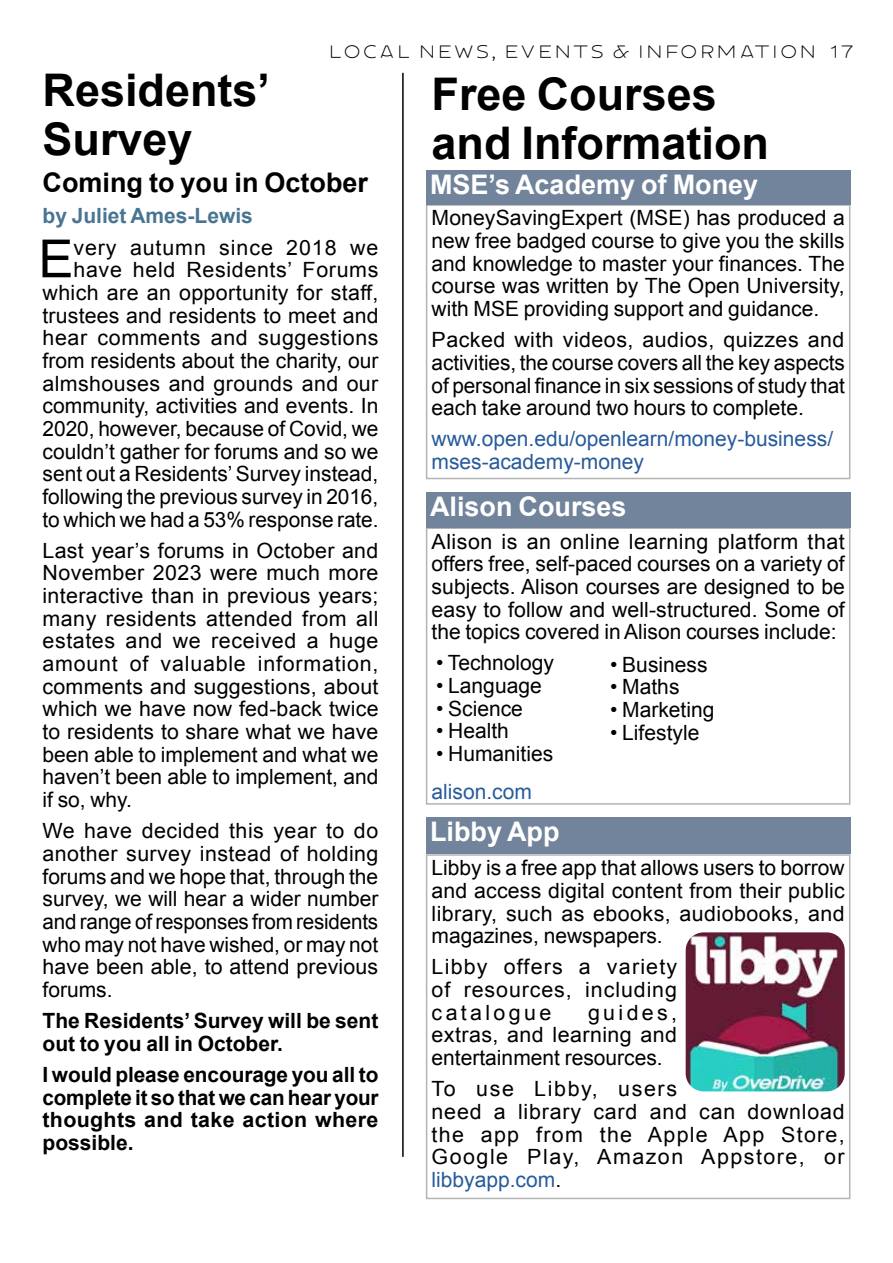
<style>
.page{position:relative;width:893px;height:1263px;background:#fff}
.page>*{position:absolute;margin:0;border:0;box-sizing:border-box;transform-origin:0 0}
.t1{font:52.65px "Arial";color:#000}
.t2{font:700 45px/48.6px "Arial";color:#000}
.t3{font:700 27px "Arial";color:#fff}
.t4{font:700 27px "Arial";color:#000}
.t5{font:21px/22.6px "Arial";color:#000;text-align:justify}
.t6{font:700 21px/22.6px "Arial";color:#000}
.t7{font:21px/22.6px "Arial";letter-spacing:.06em;color:#000}
.t8{font:21px/22.6px "Arial";color:#275b9b}
.t9{font:21px "Modesto Open Inline Fill";color:#000}
.t10{font:700 21px "Arial";color:#497593}
.s1{color:#fff}
.s2{color:#275b9b}
</style>
<div class="page">
<hr style="left:402px;top:73px;width:2px;height:1084px;background:#000">
<div style="left:426px;top:204px;width:424px;height:275px;border:2px solid #b5b4b4"></div>
<div style="left:426px;top:170px;width:424px;height:34px;background:#71849b"></div>
<div style="left:426px;top:527px;width:424px;height:278px;border:2px solid #b5b4b4"></div>
<div style="left:426px;top:492px;width:424px;height:35px;background:#71849b"></div>
<div style="left:426px;top:854px;width:424px;height:345px;border:2px solid #b5b4b4"></div>
<img style="left:686px;top:932px;width:159px;height:159px">
<div style="left:426px;top:817px;width:424px;height:37px;background:#71849b"></div>
<p class="t9" style="left:327px;top:44px;width:528px">LOCAL NEWS, EVENTS &amp; INFORMATION <span class="s1">17</span></p>
<h2 class="t2" style="left:43px;top:67px;width:229px">Residents’<br>Survey</h2>
<p class="t4" style="left:43px;top:165px;width:327px">Coming to you in October</p>
<p class="t10" style="left:43px;top:202px;width:212px">by Juliet Ames-Lewis</p>
<h1 class="t1" style="left:38px;top:224px;width:37px">E</h1>
<p class="t5" style="left:43px;top:236px;width:338px;text-align:right">very autumn since 2018 we have held Residents’ Forums which are an opportunity for staff, trustees and residents to meet and hear comments and suggestions from residents about the charity, our almshouses and grounds and our community, activities and events. In 2020, however, because of Covid, we couldn’t gather for forums and so we sent out a Residents’ Survey instead, following the previous survey in 2016, to which we had a 53% response rate.</p>
<p class="t5" style="left:43px;top:539px;width:338px">Last year’s forums in October and November 2023 were much more interactive than in previous years; many residents attended from all estates and we received a huge amount of valuable information, comments and suggestions, about which we have now fed-back twice to residents to share what we have been able to implement and what we haven’t been able to implement, and if so, why.</p>
<p class="t5" style="left:43px;top:820px;width:337px">We have decided this year to do another survey instead of holding forums and we hope that, through the survey, we will hear a wider number and range of responses from residents who may not have wished, or may not have been able, to attend previous forums.</p>
<p class="t6" style="left:43px;top:1010px;width:337px">The Residents’ Survey will be sent out to you all in October.</p>
<p class="t6" style="left:43px;top:1064px;width:337px;text-align:justify">I would please encourage you all to complete it so that we can hear your thoughts and take action where possible.</p>
<h2 class="t2" style="left:432px;top:72px;width:339px">Free Courses and Information</h2>
<p class="t3" style="left:430px;top:166px;width:330px">MSE’s Academy of Money</p>
<p class="t5" style="left:432px;top:207px;width:415px">MoneySavingExpert (MSE) has produced a new free badged course to give you the skills and knowledge to master your finances. The course was written by The Open University, with MSE providing support and guidance.</p>
<p class="t5" style="left:432px;top:329px;width:415px">Packed with videos, audios, quizzes and activities, the course covers all the key aspects of personal finance in six sessions of study that each take around two hours to complete.</p>
<p class="t8" style="left:432px;top:428px;width:403px">www.open.edu/openlearn/money-business/ mses-academy-money</p>
<p class="t3" style="left:430px;top:489px;width:198px">Alison Courses</p>
<p class="t5" style="left:432px;top:530px;width:415px">Alison is an online learning platform that offers free, self-paced courses on a variety of subjects. Alison courses are designed to be easy to follow and well-structured. Some of the topics covered in Alison courses include:</p>
<p class="t5" style="left:436px;top:652px;width:119px">• Technology</p>
<p class="t5" style="left:436px;top:674px;width:107px">• Language</p>
<p class="t5" style="left:436px;top:697px;width:88px">• Science</p>
<p class="t5" style="left:436px;top:720px;width:74px">• Health</p>
<p class="t5" style="left:436px;top:742px;width:119px">• Humanities</p>
<p class="t8" style="left:432px;top:780px;width:102px">alison.com</p>
<p class="t5" style="left:610px;top:653px;width:99px">• Business</p>
<p class="t5" style="left:610px;top:676px;width:71px">• Maths</p>
<p class="t5" style="left:610px;top:698px;width:106px">• Marketing</p>
<p class="t5" style="left:610px;top:721px;width:91px">• Lifestyle</p>
<p class="t3" style="left:430px;top:814px;width:131px">Libby App</p>
<p class="t5" style="left:432px;top:857px;width:415px">Libby is a free app that allows users to borrow and access digital content from their public library, such as ebooks, audiobooks, and magazines, newspapers.</p>
<p class="t5" style="left:432px;top:956px;width:247px">Libby offers a variety of resources, including catalogue</p>
<p class="t5" style="left:432px;top:1001px;width:247px;text-indent:156px">guides, extras, and learning and entertainment resources.</p>
<p class="t7" style="left:432px;top:1078px;width:415px">To use Libby, users<br>need a library card and can download the app from the Apple App Store,<br>Google Play, Amazon Appstore, or <span class="s2">libbyapp.com</span>.</p>
</div>
